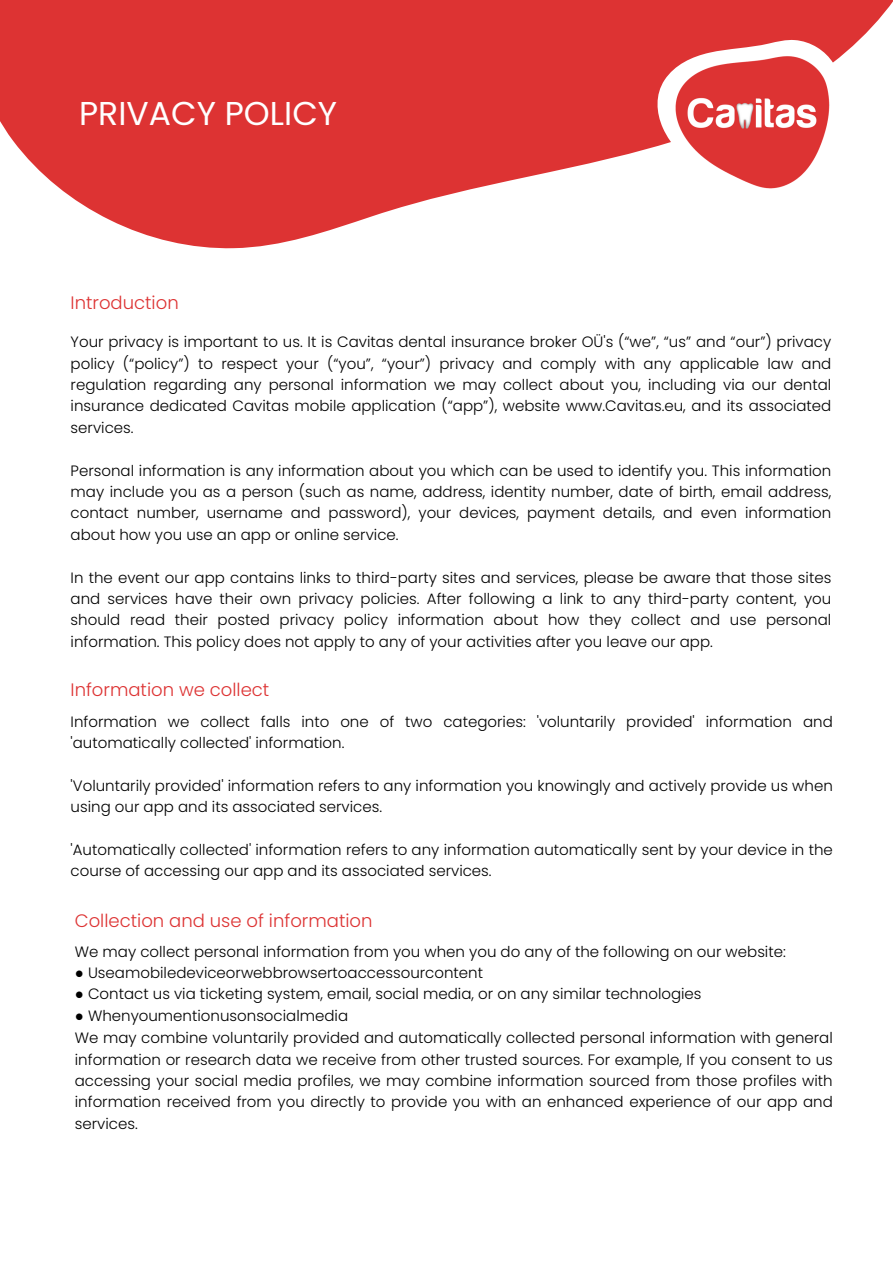
<style>
.page{position:relative;width:893px;height:1264px;background:#fff}
.page>*{position:absolute;margin:0;border:0;box-sizing:border-box;transform-origin:0 0}
.t1{font:33px "Poppins";color:#fff}
.t2{font:300 18px "Poppins";color:#d33}
.t3{font:300 15px/21.3px "Poppins";color:#000;text-align:justify}
.s1{font-family:"Liberation Serif";font-weight:400}
</style>
<div class="page">
<svg style="left:0;top:0;width:892px;height:249px;fill:#d33"></svg>
<svg style="left:636px;top:0;width:246px;height:236px"></svg>
<img style="left:671px;top:52px;width:161px;height:137px">
<p class="t1" style="left:79px;top:90px;width:259px">PRIVACY POLICY</p>
<p class="t2" style="left:71px;top:290px;width:110px">Introduction</p>
<p class="t3" style="left:71px;top:331px;width:762px">Your privacy is important to us. It is Cavitas dental insurance broker OÜ's (“we”, “us” and “our”) privacy policy (“policy”) to respect your (“you”, “your”) privacy and comply with any applicable law and regulation regarding any personal information we may collect about you, including via our dental insurance dedicated Cavitas mobile application (“app”), website www.Cavitas.eu, and its associated services.</p>
<p class="t3" style="left:71px;top:459px;width:762px">Personal information is any information about you which can be used to identify you. This information may include you as a person (such as name, address, identity number, date of birth, email address, contact number, username and password), your devices, payment details, and even information about how you use an app or online service.</p>
<p class="t3" style="left:71px;top:566px;width:762px">In the event our app contains links to third-party sites and services, please be aware that those sites and services have their own privacy policies. After following a link to any third-party content, you should read their posted privacy policy information about how they collect and use personal information. This policy does not apply to any of your activities after you leave our app.</p>
<p class="t2" style="left:71px;top:676px;width:200px">Information we collect</p>
<p class="t3" style="left:71px;top:710px;width:763px">Information we collect falls into one of two categories: 'voluntarily provided' information and 'automatically collected' information.</p>
<p class="t3" style="left:71px;top:775px;width:763px">'Voluntarily provided' information refers to any information you knowingly and actively provide us when using our app and its associated services.</p>
<p class="t3" style="left:71px;top:839px;width:763px">'Automatically collected' information refers to any information automatically sent by your device in the course of accessing our app and its associated services.</p>
<p class="t2" style="left:75px;top:908px;width:299px">Collection and use of information</p>
<p class="t3" style="left:75px;top:940px;width:712px">We may collect personal information from you when you do any of the following on our website:</p>
<p class="t3" style="left:75px;top:962px;width:409px"><span class="s1">●</span> Useamobiledeviceorwebbrowsertoaccessourcontent</p>
<p class="t3" style="left:75px;top:983px;width:628px"><span class="s1">●</span> Contact us via ticketing system, email, social media, or on any similar technologies</p>
<p class="t3" style="left:75px;top:1004px;width:275px"><span class="s1">●</span> Whenyoumentionusonsocialmedia</p>
<p class="t3" style="left:75px;top:1027px;width:759px">We may combine voluntarily provided and automatically collected personal information with general information or research data we receive from other trusted sources. For example, If you consent to us accessing your social media profiles, we may combine information sourced from those profiles with information received from you directly to provide you with an enhanced experience of our app and services.</p>
</div>
